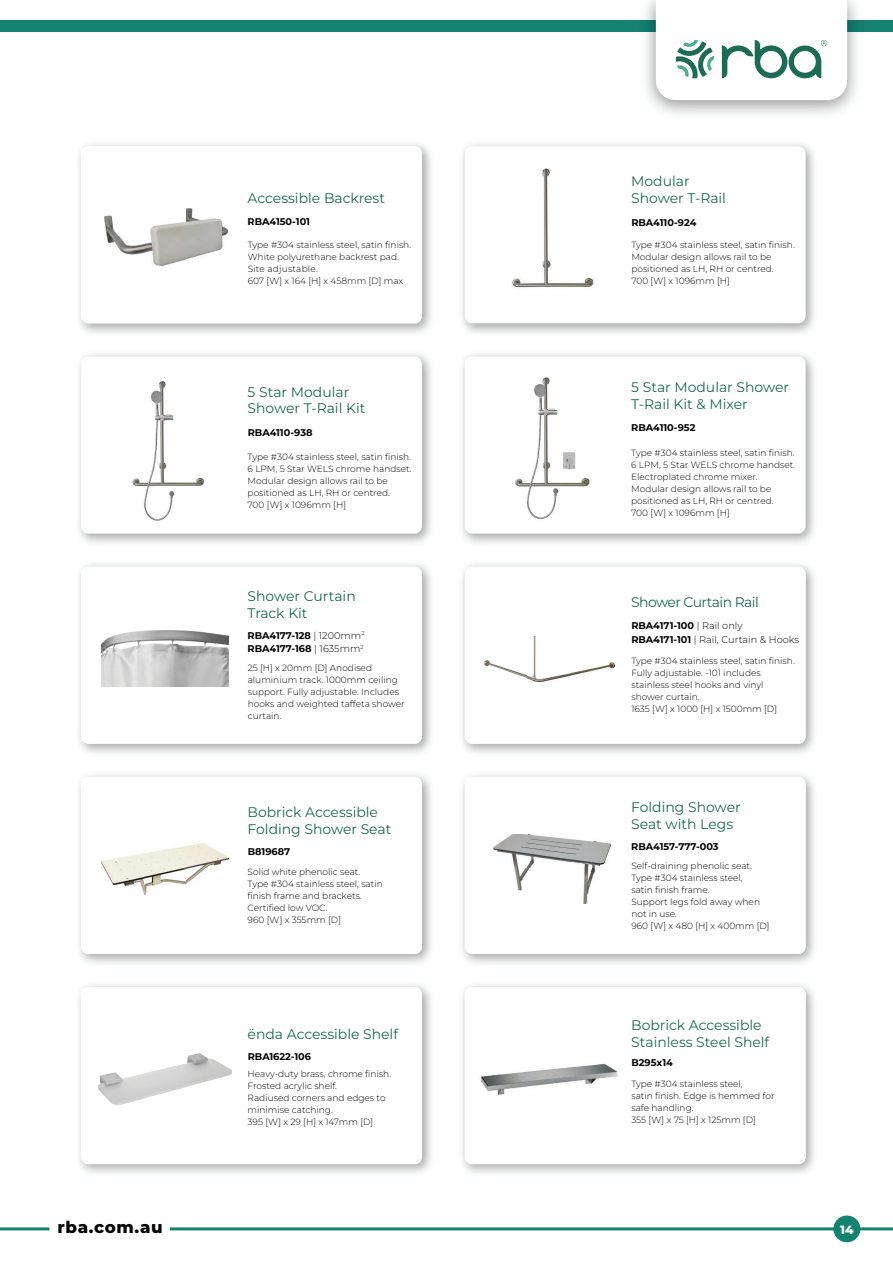
<style>
.page{position:relative;width:893px;height:1263px;background:#fff}
.page>*{position:absolute;margin:0;border:0;box-sizing:border-box;transform-origin:0 0}
.t1{font:800 16.5px "Montserrat";letter-spacing:.04em;color:#050504}
.t2{font:13.95px/16.8px "Montserrat";color:#1d6a56}
.t3{font:13.95px "Montserrat";letter-spacing:-.04em;color:#1d6a56}
.t4{font:800 12px "Montserrat";color:#fff}
.t5{font:700 9.75px/13.8px "Montserrat";color:#040503}
.t6{font:300 9.75px/13.8px "Montserrat";color:#040503}
.t7{font:300 9px/12px "Montserrat";color:#040503}
.s1{font-weight:300}
.s2{font-weight:700}
</style>
<div class="page">
<hr style="left:170px;top:1227px;width:723px;height:3px;background:#158171">
<hr style="left:0;top:1227px;width:49px;height:3px;background:#158171">
<div style="left:833px;top:1215px;width:27px;height:27px;background:#158171;border-radius:50%"></div>
<div style="left:0;top:20px;width:893px;height:11px;background:#158171"></div>
<img style="left:633px;top:0;width:237px;height:115px">
<img style="left:633px;top:20px;width:237px;height:11px">
<svg style="left:656px;top:0;width:191px;height:100px"></svg>
<img style="left:105px;top:209px;width:123px;height:56px">
<img style="left:102px;top:630px;width:127px;height:57px">
<img style="left:485px;top:636px;width:129px;height:45px">
<img style="left:102px;top:843px;width:127px;height:51px">
<img style="left:494px;top:834px;width:116px;height:69px">
<img style="left:99px;top:1054px;width:133px;height:50px">
<img style="left:481px;top:1062px;width:137px;height:33px">
<img style="left:512px;top:168px;width:82px;height:120px">
<img style="left:132px;top:380px;width:72px;height:141px">
<img style="left:515px;top:377px;width:75px;height:143px">
<h2 class="t2" style="left:248px;top:189px;width:139px">Accessible Backrest</h2>
<p class="t5" style="left:248px;top:215px;width:64px">RBA4150-101</p>
<p class="t7" style="left:248px;top:238px;width:165px">Type #304 stainless steel, satin finish.<br>White polyurethane backrest pad.<br>Site adjustable.<br>607 [W] x 164 [H] x 458mm [D] max</p>
<h2 class="t2" style="left:248px;top:383px;width:119px">5 Star Modular<br>Shower T-Rail Kit</h2>
<p class="t5" style="left:248px;top:425px;width:66px">RBA4110-938</p>
<p class="t7" style="left:248px;top:451px;width:166px">Type #304 stainless steel, satin finish.<br>6 LPM, 5 Star WELS chrome handset.<br>Modular design allows rail to be positioned as LH, RH or centred.<br>700 [W] x 1096mm [H]</p>
<h2 class="t2" style="left:248px;top:587px;width:110px">Shower Curtain<br>Track Kit</h2>
<p class="t5" style="left:248px;top:628px;width:118px">RBA4177-128 <span class="s1">| 1200mm</span><sup>2<br></sup>RBA4177-168 <span class="s1">| 1635mm</span><sup>2</sup></p>
<p class="t7" style="left:248px;top:662px;width:158px">25 [H] x 20mm [D] Anodised aluminium track. 1000mm ceiling support. Fully adjustable. Includes hooks and weighted taffeta shower curtain.</p>
<h2 class="t2" style="left:248px;top:803px;width:145px">Bobrick Accessible<br>Folding Shower Seat</h2>
<p class="t5" style="left:248px;top:844px;width:44px">B819687</p>
<p class="t7" style="left:248px;top:865px;width:137px">Solid white phenolic seat.<br>Type #304 stainless steel, satin finish frame and brackets.<br>Certified low VOC.<br>960 [W] x 355mm [D]</p>
<h2 class="t2" style="left:248px;top:1025px;width:152px">ënda Accessible Shelf</h2>
<p class="t5" style="left:248px;top:1049px;width:65px">RBA1622-106</p>
<p class="t7" style="left:248px;top:1068px;width:145px">Heavy-duty brass, chrome finish.<br>Frosted acrylic shelf.<br>Radiused corners and edges to minimise catching.<br>395 [W] x 29 [H] x 147mm [D]</p>
<h2 class="t2" style="left:631px;top:172px;width:96px">Modular<br>Shower T-Rail</h2>
<p class="t5" style="left:631px;top:215px;width:67px">RBA4110-924</p>
<p class="t7" style="left:631px;top:238px;width:165px">Type #304 stainless steel, satin finish.<br>Modular design allows rail to be positioned as LH, RH or centred.<br>700 [W] x 1096mm [H]</p>
<h2 class="t2" style="left:631px;top:379px;width:159px">5 Star Modular Shower<br>T-Rail Kit &amp; Mixer</h2>
<p class="t5" style="left:631px;top:421px;width:66px">RBA4110-952</p>
<p class="t7" style="left:631px;top:446px;width:166px">Type #304 stainless steel, satin finish.<br>6 LPM, 5 Star WELS chrome handset.<br>Electroplated chrome mixer.<br>Modular design allows rail to be positioned as LH, RH or centred.<br>700 [W] x 1096mm [H]</p>
<h2 class="t3" style="left:631px;top:593px;width:129px">Shower Curtain Rail</h2>
<p class="t6" style="left:631px;top:618px;width:169px"><span class="s2">RBA4171-100</span> | Rail only<br><span class="s2">RBA4171-101</span> | Rail, Curtain &amp; Hooks</p>
<p class="t7" style="left:631px;top:654px;width:165px">Type #304 stainless steel, satin finish.<br>Fully adjustable. -101 includes stainless steel hooks and vinyl shower curtain.<br>1635 [W] x 1000 [H] x 1500mm [D]</p>
<h2 class="t2" style="left:631px;top:798px;width:111px">Folding Shower<br>Seat with Legs</h2>
<p class="t5" style="left:631px;top:840px;width:89px">RBA4157-777-003</p>
<p class="t7" style="left:631px;top:860px;width:140px">Self-draining phenolic seat.<br>Type #304 stainless steel,<br>satin finish frame.<br>Support legs fold away when not in use.<br>960 [W] x 480 [H] x 400mm [D]</p>
<h2 class="t2" style="left:631px;top:1016px;width:140px">Bobrick Accessible<br>Stainless Steel Shelf</h2>
<p class="t5" style="left:631px;top:1055px;width:43px">B295x14</p>
<p class="t7" style="left:631px;top:1077px;width:145px">Type #304 stainless steel,<br>satin finish. Edge is hemmed for safe handling.<br>355 [W] x 75 [H] x 125mm [D]</p>
<h1 class="t1" style="left:58px;top:1215px;width:107px">rba.com.au</h1>
<h3 class="t4" style="left:840px;top:1221px;width:15px">14</h3>
</div>
